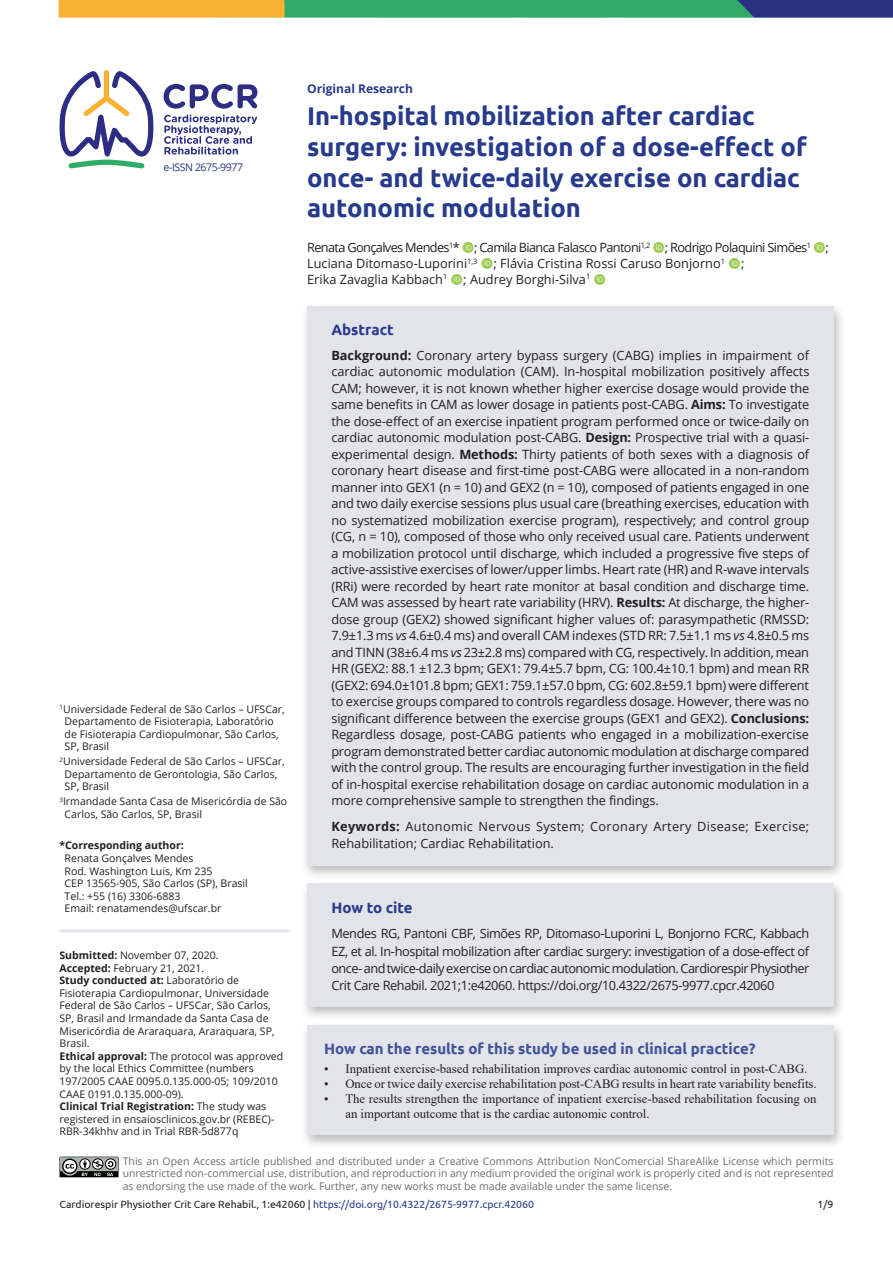
<style>
.page{position:relative;width:893px;height:1263px;background:#fff}
.page>*{position:absolute;margin:0;border:0;box-sizing:border-box;transform-origin:0 0}
.ArticleTitle{font:700 25.5px/30.6px "Ubuntu";color:#273a8b}
.Heading2{font:700 15px "Ubuntu";color:#40529a}
.HowToCiteTitle{font:700 15px "Ubuntu";letter-spacing:-.005em;color:#273a8b}
.AbstractTitle{font:700 15px "Ubuntu";color:#273a8b}
.Abstract{font:12.75px/16.5px "Open Sans";letter-spacing:-.01em;color:#231f20;text-align:justify}
.BulletList1{font:12.75px/15.3px "Times New Roman";color:#231f20}
.HowToCite{font:12.75px/17.2px "Open Sans";letter-spacing:-.03em;color:#231f20;text-align:justify}
.Authors{font:12.75px/15.8px "Open Sans";letter-spacing:-.05em;color:#231f20}
.Keywords{font:12.75px/17.2px "Open Sans";letter-spacing:.025em;color:#231f20}
.Authors-2{font:12.75px "Open Sans";color:#231f20}
.t1{font:700 12px "Open Sans";color:#273a8b}
.fnArticleOther{font:10.5px/12.6px "Open Sans";color:#231f20}
.LicenseParaAlt{font:10.5px/12.6px "Open Sans";color:#6c6d70;text-align:justify}
.Affiliations{font:10.5px/12.6px "Open Sans";color:#231f20}
.Correspondence{font:10.5px/12.6px "Open Sans";color:#231f20}
.t2{font:10.5px "Ubuntu";color:#231f20}
.History{font:10.5px/12.6px "Open Sans";color:#231f20}
.t3{font:10.5px "Open Sans";letter-spacing:-.04em;color:#2a3180}
.s1{font-weight:700}
.s2{font-style:italic}
.s3{color:#273a8b}
</style>
<div class="page">
<img style="left:58px;top:0;width:835px;height:18px">
<svg style="left:59px;top:70px;width:95px;height:99px"></svg>
<svg style="left:164px;top:84px;width:93px;height:71px"></svg>
<svg style="left:60px;top:1157px;width:59px;height:21px"></svg>
<div style="left:301px;top:880px;width:544px;height:141px;background:#231f20;opacity:.3"></div>
<div style="left:307px;top:884px;width:526px;height:123px;background:#e3e4ea"></div>
<div style="left:301px;top:302px;width:544px;height:578px;background:#231f20;opacity:.3"></div>
<div style="left:307px;top:306px;width:526px;height:559px;background:#e3e4ea"></div>
<hr style="left:60px;top:929px;width:229px;height:3px;background:#e3e4ea">
<div style="left:301px;top:1022px;width:544px;height:128px;background:#231f20;opacity:.3"></div>
<div style="left:307px;top:1025px;width:526px;height:110px;background:#e3e4ea"></div>
<p class="t3" style="left:164px;top:160px;width:81px">e-ISSN 2675-9977</p>
<p class="Affiliations" style="left:65px;top:702px;width:222px;text-indent:-5px"><sup>1</sup>Universidade Federal de São Carlos – UFSCar, Departamento de Fisioterapia, Laboratório de Fisioterapia Cardiopulmonar, São Carlos, SP, Brasil</p>
<p class="Affiliations" style="left:65px;top:755px;width:222px;text-indent:-5px"><sup>2</sup>Universidade Federal de São Carlos – UFSCar,<br>Departamento de Gerontologia, São Carlos,<br>SP, Brasil</p>
<p class="Affiliations" style="left:65px;top:795px;width:224px;text-indent:-5px"><sup>3</sup>Irmandade Santa Casa de Misericórdia de São<br>Carlos, São Carlos, SP, Brasil</p>
<p class="Correspondence" style="left:65px;top:839px;width:185px;text-indent:-5px"><span class="s1">*Corresponding author:<br></span>Renata Gonçalves Mendes<br>Rod. Washington Luis, Km 235<br>CEP 13565-905, São Carlos (SP), Brasil<br>Tel.: +55 (16) 3306-6883<br>Email: renatamendes@ufscar.br</p>
<p class="History" style="left:60px;top:948px;width:161px"><span class="s1">Submitted:</span> November 07, 2020.<br><span class="s1">Accepted:</span> February 21, 2021.</p>
<p class="fnArticleOther" style="left:60px;top:974px;width:217px"><span class="s1">Study conducted at:</span> Laboratório de Fisioterapia Cardiopulmonar, Universidade Federal de São Carlos – UFSCar, São Carlos, SP, Brasil and Irmandade da Santa Casa de Misericórdia de Araraquara, Araraquara, SP, Brasil.</p>
<p class="fnArticleOther" style="left:60px;top:1049px;width:225px"><span class="s1">Ethical approval:</span> The protocol was approved by the local Ethics Committee (numbers 197/2005 CAAE 0095.0.135.000-05; 109/2010<br>CAAE 0191.0.135.000-09).</p>
<p class="fnArticleOther" style="left:60px;top:1100px;width:216px"><span class="s1">Clinical Trial Registration:</span> The study was registered in ensaiosclinicos.gov.br (REBEC)-<br>RBR-34khhv and in Trial RBR-5d877q</p>
<p class="t1" style="left:307px;top:80px;width:107px">Original Research</p>
<p class="ArticleTitle" style="left:307px;top:101px;width:501px">In-hospital mobilization after cardiac surgery: investigation of a dose-effect of once- and twice-daily exercise on cardiac autonomic modulation</p>
<p class="Authors" style="left:307px;top:239px;width:523px">Renata Gonçalves Mendes<sup>1</sup>* ; Camila Bianca Falasco Pantoni<sup>1,2</sup> ; Rodrigo Polaquini Simões<sup>1</sup> ;<br>Luciana Ditomaso-Luporini<sup>1,3</sup></p>
<p class="Authors-2" style="left:494px;top:254px;width:233px">; Flávia Cristina Rossi Caruso Bonjorno<sup>1</sup></p>
<p class="Authors-2" style="left:741px;top:254px;width:5px">;</p>
<p class="Authors-2" style="left:307px;top:270px;width:142px">Erika Zavaglia Kabbach<sup>1</sup></p>
<p class="Authors-2" style="left:463px;top:270px;width:128px">; Audrey Borghi-Silva<sup>1</sup></p>
<p class="AbstractTitle" style="left:331px;top:320px;width:64px">Abstract</p>
<p class="Abstract" style="left:331px;top:347px;width:479px"><span class="s1">Background:</span> Coronary artery bypass surgery (CABG) implies in impairment of cardiac autonomic modulation (CAM). In-hospital mobilization positively affects CAM; however, it is not known whether higher exercise dosage would provide the same benefits in CAM as lower dosage in patients post-CABG. <span class="s1">Aims:</span> To investigate the dose-effect of an exercise inpatient program performed once or twice-daily on cardiac autonomic modulation post-CABG. <span class="s1">Design:</span> Prospective trial with a quasi&shy;experimental design. <span class="s1">Methods:</span> Thirty patients of both sexes with a diagnosis of coronary heart disease and first-time post-CABG were allocated in a non-random manner into GEX1 (n = 10) and GEX2 (n = 10), composed of patients engaged in one and two daily exercise sessions plus usual care (breathing exercises, education with no systematized mobilization exercise program), respectively; and control group (CG, n = 10), composed of those who only received usual care. Patients underwent a mobilization protocol until discharge, which included a progressive five steps of active-assistive exercises of lower/upper limbs. Heart rate (HR) and R-wave intervals (RRi) were recorded by heart rate monitor at basal condition and discharge time.<br>CAM was assessed by heart rate variability (HRV). <span class="s1">Results:</span> At discharge, the higher&shy;dose group (GEX2) showed significant higher values of: parasympathetic (RMSSD:<br>7.9±1.3 ms <span class="s2">vs</span> 4.6±0.4 ms) and overall CAM indexes (STD RR: 7.5±1.1 ms <span class="s2">vs</span> 4.8±0.5 ms and TINN (38±6.4 ms <span class="s2">vs</span> 23±2.8 ms) compared with CG, respectively. In addition, mean HR (GEX2: 88.1 ±12.3 bpm; GEX1: 79.4±5.7 bpm, CG: 100.4±10.1 bpm) and mean RR (GEX2: 694.0±101.8 bpm; GEX1: 759.1±57.0 bpm, CG: 602.8±59.1 bpm) were different to exercise groups compared to controls regardless dosage. However, there was no significant difference between the exercise groups (GEX1 and GEX2). <span class="s1">Conclusions:<br></span>Regardless dosage, post-CABG patients who engaged in a mobilization-exercise program demonstrated better cardiac autonomic modulation at discharge compared with the control group. The results are encouraging further investigation in the field of in-hospital exercise rehabilitation dosage on cardiac autonomic modulation in a more comprehensive sample to strengthen the findings.</p>
<p class="Keywords" style="left:331px;top:817px;width:479px"><span class="s1">Keywords:</span> Autonomic Nervous System; Coronary Artery Disease; Exercise;<br>Rehabilitation; Cardiac Rehabilitation.</p>
<p class="HowToCiteTitle" style="left:331px;top:898px;width:83px">How to cite</p>
<p class="HowToCite" style="left:331px;top:925px;width:479px">Mendes RG, Pantoni CBF, Simões RP, Ditomaso-Luporini L, Bonjorno FCRC, Kabbach EZ, et al. In-hospital mobilization after cardiac surgery: investigation of a dose-effect of once- and twice-daily exercise on cardiac autonomic modulation. Cardiorespir Physiother Crit Care Rehabil. 2021;1:e42060. https://doi.org/10.4322/2675-9977.cpcr.42060</p>
<p class="Heading2" style="left:324px;top:1040px;width:433px">How can the results of this study be used in clinical practice?</p>
<p class="BulletList1" style="left:324px;top:1060px;width:485px">• Inpatient exercise-based rehabilitation improves cardiac autonomic control in post-CABG.</p>
<p class="BulletList1" style="left:324px;top:1075px;width:494px">• Once or twice daily exercise rehabilitation post-CABG results in heart rate variability benefits.</p>
<p class="BulletList1" style="left:345px;top:1091px;width:472px;text-indent:-21px">• The results strengthen the importance of inpatient exercise-based rehabilitation focusing on an important outcome that is the cardiac autonomic control.</p>
<p class="LicenseParaAlt" style="left:123px;top:1154px;width:712px">This an Open Access article published and distributed under a Creative Commons Attribution NonComercial ShareAlike License which permits unrestricted non-commercial use, distribution, and reproduction in any medium provided the original work is properly cited and is not represented as endorsing the use made of the work. Further, any new works must be made available under the same license.</p>
<p class="t2" style="left:60px;top:1197px;width:476px">Cardiorespir Physiother Crit Care Rehabil., 1:e42060 | <span class="s3">https://doi.org/10.4322/2675-9977.cpcr.42060</span></p>
<p class="t2" style="left:818px;top:1197px;width:17px">1/9</p>
</div>
